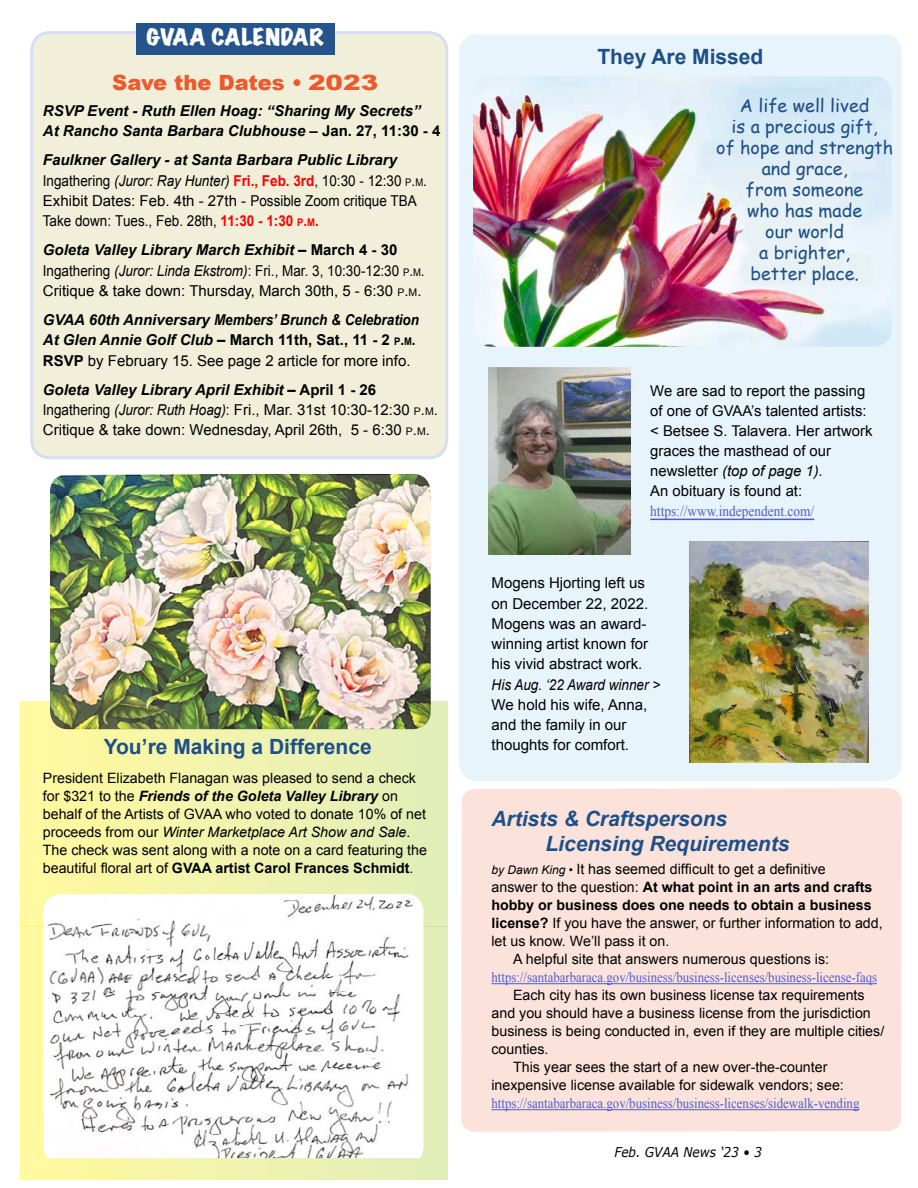
<style>
.page{position:relative;width:918px;height:1188px;background:#fff}
.page>*{position:absolute;margin:0;border:0;box-sizing:border-box;transform-origin:0 0}
.Main_Title_in_Sectio{font:italic 700 21px/25.2px "Arial";color:#1e4f89}
.Main_Title_in_Sectio-2{font:700 21px "Arial";color:#1e4f89}
.Main_Title_in_Sectio-3{font:900 21px "Arial";color:#ed592d}
.GVAA_ARTICLE_TITLE_M{font:expanded 21px "Marker Felt";color:#fff;scale:1.15 1}
.Editors_Style_9_5_12{font:18px/21px "Comic Sans MS";color:#1e4f89;text-align:center}
.Editors_Style_No_Ind{font:15px/20.2px "Arial";color:#000}
.Editors_Style_No_Ind-2{font:italic 700 15px "Arial";color:#000}
.Editors_Style_No_Ind-3{font:15px "Arial";color:#000;scale:.9 1}
.Editors_Style_9_5_12-2{font:15px "Arial";color:#000}
.Editors_Style_9_5_12-3{font:italic 700 15px/20.2px "Arial";color:#000}
.Editors_Style_9_5_12-4{font:15px "Arial";color:#000;scale:.9 1}
.Editors_Style_No_Ind-4{font:14.85px/20.1px "Arial";color:#000}
.Editors_Style_9_5_12-5{font:14.25px/18px "Arial";color:#000}
.Editors_Style_9_5_12-6{font:14.25px/18px "Times New Roman";color:#4f5cd6;scale:.9 1}
.t1{font:italic 13.5px "Verdana";color:#000;scale:.9 1}
.s1{font-style:normal}
.s2{font-style:italic}
.s3{font-weight:700;color:#f00}
.s4{font-size:10.5px}
.s5{font-style:inherit}
.s6{font-weight:700;font-size:10.5px;color:#f00}
.s7{font-style:normal;font-size:10.5px}
.s8{font-weight:700}
.s9{font-weight:700;font-style:italic}
.s10{font-family:"Times New Roman";color:#4f5cd6}
.s11{font-style:italic;font-size:12px}
.s12{font-family:"Arial";color:#000}
</style>
<div class="page">
<div style="left:459px;top:34px;width:443px;height:747px;background:#e7f4fb;border-radius:18px"></div>
<hr style="left:650px;top:519px;width:164px;height:1px;background:#4f5cd6">
<img style="left:488px;top:368px;width:142px;height:187px">
<img style="left:690px;top:542px;width:178px;height:221px">
<img style="left:473px;top:76px;width:419px;height:271px">
<div style="left:32px;top:33px;width:415px;height:425px;background:#f1efd9;border-radius:18px"></div>
<div style="left:30px;top:31px;width:418px;height:428px;border:3px solid #103cc0;border-radius:18px"></div>
<div style="left:136px;top:23px;width:199px;height:31px;background:#25548d"></div>
<div style="left:461px;top:788px;width:441px;height:344px;background:#fbe3db"></div>
<hr style="left:491px;top:983px;width:386px;height:1px;background:#4f5cd6">
<hr style="left:491px;top:1109px;width:368px;height:1px;background:#4f5cd6">
<div style="left:20px;top:927px;width:428px;height:252px;background:linear-gradient(to right,#fff9a0,#e1eeba)"></div>
<div style="left:20px;top:702px;width:428px;height:225px;background:linear-gradient(to right,#fff9a0,#e1eeba)"></div>
<img style="left:44px;top:894px;width:379px;height:264px">
<img style="left:50px;top:474px;width:381px;height:255px">
<p class="GVAA_ARTICLE_TITLE_M" style="left:147px;top:20px;width:156px">GVAA CALENDAR</p>
<p class="Main_Title_in_Sectio-3" style="left:112px;top:68px;width:267px">Save the Dates • 2023</p>
<p class="Editors_Style_No_Ind-2" style="left:43px;top:101px;width:379px">RSVP Event - Ruth Ellen Hoag: “Sharing My Secrets”</p>
<p class="Editors_Style_No_Ind-2" style="left:43px;top:121px;width:399px">At Rancho Santa Barbara Clubhouse – <span class="s1">Jan. 27, 11:30 - 4</span></p>
<p class="Editors_Style_No_Ind-2" style="left:43px;top:150px;width:356px">Faulkner Gallery - at Santa Barbara Public Library</p>
<p class="Editors_Style_No_Ind-3" style="left:43px;top:171px;width:428px">Ingathering <span class="s2">(Juror: Ray Hunter)</span> <span class="s3">Fri., Feb. 3rd</span>, 10:30 - 12:30 <span class="s4">P</span><span class="s5">.</span><span class="s4">M</span><span class="s5">.</span></p>
<p class="Editors_Style_No_Ind" style="left:43px;top:191px;width:375px">Exhibit Dates: Feb. 4th - 27th - Possible Zoom critique TBA</p>
<p class="Editors_Style_No_Ind-3" style="left:43px;top:211px;width:308px">Take down: Tues., Feb. 28th, <span class="s3">11:30 - 1:30</span> <span class="s6">p</span><span class="s3">.</span><span class="s6">m</span><span class="s3">.</span></p>
<p class="Editors_Style_No_Ind-2" style="left:43px;top:240px;width:356px">Goleta Valley Library March Exhibit <span class="s1">– March 4 - 30</span></p>
<p class="Editors_Style_No_Ind-3" style="left:43px;top:261px;width:426px">Ingathering <span class="s2">(Juror: Linda Ekstrom)</span>: Fri., Mar. 3, 10:30-12:30 <span class="s4">P</span><span class="s5">.</span><span class="s4">M</span><span class="s5">.</span></p>
<p class="Editors_Style_No_Ind" style="left:43px;top:281px;width:380px">Critique &amp; take down: Thursday, March 30th, 5 - 6:30 <span class="s4">P</span><span class="s5">.</span><span class="s4">M</span><span class="s5">.</span></p>
<p class="Editors_Style_9_5_12-3" style="left:43px;top:310px;width:378px">GVAA 60th Anniversary Members’ Brunch &amp; Celebration<br>At Glen Annie Golf Club <span class="s1">– March 11th, Sat., 11 - 2</span> <span class="s7">p</span><span class="s1">.</span><span class="s7">m</span><span class="s1">.</span></p>
<p class="Editors_Style_9_5_12-2" style="left:43px;top:351px;width:369px"><span class="s8">RSVP</span> by February 15. See page 2 article for more info.</p>
<p class="Editors_Style_No_Ind-2" style="left:43px;top:380px;width:335px">Goleta Valley Library April Exhibit <span class="s1">– April 1 - 26</span></p>
<p class="Editors_Style_9_5_12-4" style="left:43px;top:400px;width:441px">Ingathering <span class="s2">(Juror: Ruth Hoag)</span>: Fri., Mar. 31st 10:30-12:30 <span class="s4">P</span><span class="s5">.</span><span class="s4">M</span><span class="s5">.</span></p>
<p class="Editors_Style_9_5_12-2" style="left:43px;top:420px;width:389px">Critique &amp; take down: Wednesday, April 26th, 5 - 6:30 <span class="s4">P</span><span class="s5">.</span><span class="s4">M</span><span class="s5">.</span></p>
<p class="Main_Title_in_Sectio-2" style="left:104px;top:733px;width:270px">You’re Making a Difference</p>
<p class="Editors_Style_9_5_12-5" style="left:43px;top:769px;width:386px">President Elizabeth Flanagan was pleased to send a check for $321 to the <span class="s9">Friends of the Goleta Valley Library</span> on behalf of the Artists of GVAA who voted to donate 10% of net proceeds from our <span class="s2">Winter Marketplace Art Show and Sale</span>.<br>The check was sent along with a note on a card featuring the beautiful floral art of <span class="s8">GVAA artist Carol Frances Schmidt</span>.</p>
<p class="Main_Title_in_Sectio-2" style="left:597px;top:43px;width:168px">They Are Missed</p>
<p class="Editors_Style_9_5_12" style="left:732px;top:94px;width:148px">A life well lived is a precious gift,</p>
<p class="Editors_Style_9_5_12" style="left:716px;top:136px;width:178px">of hope and strength and grace,</p>
<p class="Editors_Style_9_5_12" style="left:746px;top:178px;width:119px">from someone who has made our world</p>
<p class="Editors_Style_9_5_12" style="left:750px;top:241px;width:110px">a brighter, better place.</p>
<p class="Editors_Style_No_Ind-4" style="left:650px;top:381px;width:224px">We are sad to report the passing of one of GVAA’s talented artists: &lt; Betsee S. Talavera. Her artwork graces the masthead of our newsletter <span class="s2">(top of page 1).<br></span>An obituary is found at: <span class="s10">https://www.independent.com/</span></p>
<p class="Editors_Style_No_Ind" style="left:492px;top:573px;width:170px">Mogens Hjorting left us on December 22, 2022.<br>Mogens was an award&shy;winning artist known for his vivid abstract work.<br><span class="s2">His Aug. ‘22 Award winner &gt;<br></span>We hold his wife, Anna, and the family in our thoughts for comfort.</p>
<p class="Main_Title_in_Sectio" style="left:545px;top:806px;width:245px;text-indent:-54px">Artists &amp; Craftspersons<br>Licensing Requirements</p>
<p class="Editors_Style_9_5_12-5" style="left:491px;top:860px;width:393px"><span class="s11">by Dawn King •</span> It has seemed difficult to get a definitive<br>answer to the question: <span class="s8">At what point in an arts and crafts hobby or business does one needs to obtain a business license?</span> If you have the answer, or further information to add, let us know. We’ll pass it on.</p>
<p class="Editors_Style_9_5_12-6" style="left:491px;top:950px;width:430px;text-indent:22px"><span class="s12">A helpful site that answers numerous questions is: </span>https://santabarbaraca.gov/business/business-licenses/business-license-faqs</p>
<p class="Editors_Style_9_5_12-5" style="left:491px;top:986px;width:394px;text-indent:22px">Each city has its own business license tax requirements and you should have a business license from the jurisdiction business is being conducted in, even if they are multiple cities/ counties.</p>
<p class="Editors_Style_9_5_12-5" style="left:491px;top:1058px;width:354px;text-align:center">This year sees the start of a new over-the-counter inexpensive license available for sidewalk vendors; see:</p>
<p class="Editors_Style_9_5_12-6" style="left:491px;top:1094px;width:410px">https://santabarbaraca.gov/business/business-licenses/sidewalk-vending</p>
<p class="t1" style="left:614px;top:1144px;width:165px">Feb. GVAA News ‘23 • 3</p>
</div>
